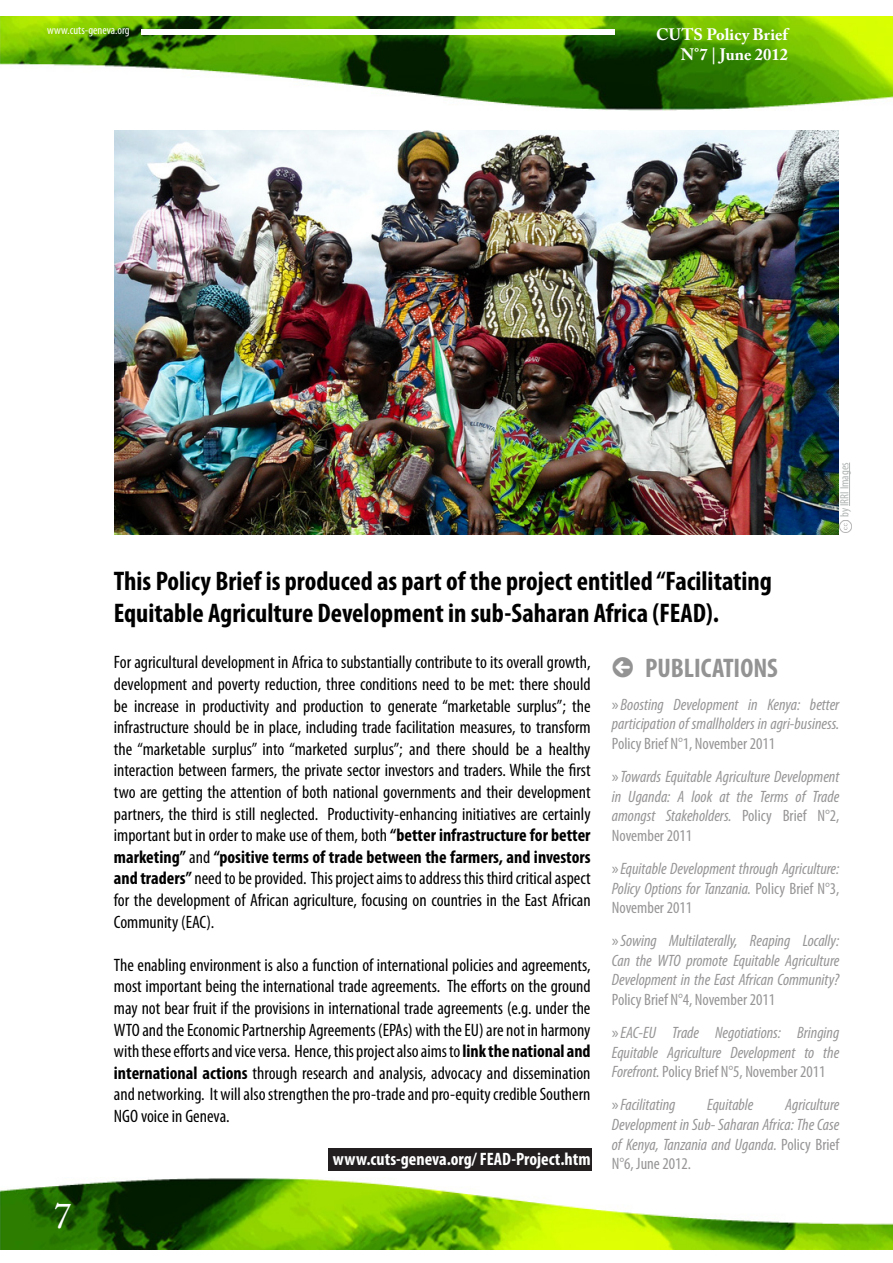
<style>
.page{position:relative;width:893px;height:1263px;background:#fff}
.page>*{position:absolute;margin:0;border:0;box-sizing:border-box;transform-origin:0 0}
.t1{font:36px "Adobe Caslon Pro";color:#fff}
.Paragraph_Style_2{font:700 condensed 27px/32.4px "Myriad Pro";color:#000}
.t2{font:700 condensed 27px "Myriad Pro";color:#949393}
.Paragraph_Style_2-2{font:condensed 18px/21.6px "Myriad Pro";color:#000;text-align:justify}
.Paragraph_Style_2-3{font:700 condensed 18px "Myriad Pro";color:#fff}
.t3{font:italic condensed 16.5px/19.8px "Myriad Pro";color:#979595;text-align:justify}
.t4{font:700 16.5px/19.8px "Adobe Caslon Pro";color:#fff;text-align:right}
.t5{font:condensed 12px "Myriad Pro";color:#fff}
.Paragraph_Style_2-4{font:condensed 12px "Myriad Pro";color:#afb4b3}
.s1{font-weight:700}
.s2{font-family:"Combi Numerals";font-stretch:normal}
.s3{font-style:normal;font-stretch:normal}
.s4{font-style:normal}
</style>
<div class="page">
<img style="left:0;top:16px;width:893px;height:94px">
<img style="left:0;top:1178px;width:893px;height:71px">
<div style="left:142px;top:29px;width:473px;height:5px;background:#fff"></div>
<div style="left:328px;top:1148px;width:264px;height:22px;background:#231f20"></div>
<img style="left:114px;top:130px;width:724px;height:405px">
<hr style="left:849px;top:463px;width:1px;height:43px;background:#afb4b3">
<svg style="left:839px;top:521px;width:12px;height:12px"></svg>
<p class="t5" style="left:47px;top:23px;width:84px">www.cuts-geneva.org</p>
<p class="t4" style="left:656px;top:24px;width:133px">CUTS Policy Brief<br>N°7 | June 2012</p>
<p class="Paragraph_Style_2" style="left:114px;top:564px;width:660px">This Policy Brief is produced as part of the project entitled “Facilitating<br>Equitable Agriculture Development in sub-Saharan Africa (FEAD).</p>
<p class="Paragraph_Style_2-4" style="left:837px;top:517px;width:56px;rotate:-90deg">by IRRI Images</p>
<h1 class="t1" style="left:54px;top:1194px;width:19px">7</h1>
<p class="Paragraph_Style_2-2" style="left:114px;top:651px;width:478px">For agricultural development in Africa to substantially contribute to its overall growth, development and poverty reduction, three conditions need to be met: there should be increase in productivity and production to generate “marketable surplus”; the infrastructure should be in place, including trade facilitation measures, to transform the “marketable surplus” into “marketed surplus”; and there should be a healthy interaction between farmers, the private sector investors and traders. While the first two are getting the attention of both national governments and their development partners, the third is still neglected. Productivity-enhancing initiatives are certainly important but in order to make use of them, both <span class="s1">“better infrastructure for better marketing”</span> and <span class="s1">“positive terms of trade between the farmers, and investors and traders”</span> need to be provided. This project aims to address this third critical aspect for the development of African agriculture, focusing on countries in the East African Community (EAC).</p>
<p class="Paragraph_Style_2-2" style="left:114px;top:954px;width:478px">The enabling environment is also a function of international policies and agreements, most important being the international trade agreements. The efforts on the ground may not bear fruit if the provisions in international trade agreements (e.g. under the WTO and the Economic Partnership Agreements (EPAs) with the EU) are not in harmony with these efforts and vice versa. Hence, this project also aims to <span class="s1">link the national and international actions</span> through research and analysis, advocacy and dissemination and networking. It will also strengthen the pro-trade and pro-equity credible Southern NGO voice in Geneva.</p>
<p class="Paragraph_Style_2-3" style="left:333px;top:1148px;width:259px">www.cuts-geneva.org/ FEAD-Project.htm</p>
<p class="t2" style="left:612px;top:651px;width:168px"><span class="s2">&lt;</span> PUBLICATIONS</p>
<p class="t3" style="left:612px;top:694px;width:229px"><span class="s3">»</span>Boosting Development in Kenya: better participation of smallholders in agri-business.<br><span class="s4">Policy Brief N°1, November 2011</span></p>
<p class="t3" style="left:612px;top:766px;width:229px"><span class="s3">»</span>Towards Equitable Agriculture Development in Uganda: A look at the Terms of Trade amongst Stakeholders. <span class="s4">Policy Brief N°2, November 2011</span></p>
<p class="t3" style="left:612px;top:858px;width:229px"><span class="s3">»</span>Equitable Development through Agriculture:<br>Policy Options for Tanzania. <span class="s4">Policy Brief N°3, November 2011</span></p>
<p class="t3" style="left:612px;top:930px;width:229px"><span class="s3">»</span>Sowing Multilaterally, Reaping Locally:<br>Can the WTO promote Equitable Agriculture Development in the East African Community?<br><span class="s4">Policy Brief N°4, November 2011</span></p>
<p class="t3" style="left:612px;top:1022px;width:229px"><span class="s3">»</span>EAC-EU Trade Negotiations: Bringing Equitable Agriculture Development to the Forefront. <span class="s4">Policy Brief N°5, November 2011</span></p>
<p class="t3" style="left:612px;top:1094px;width:65px"><span class="s3">»</span>Facilitating</p>
<p class="t3" style="left:707px;top:1094px;width:48px">Equitable</p>
<p class="t3" style="left:612px;top:1094px;width:229px;text-indent:173px">Agriculture Development in Sub- Saharan Africa: The Case of Kenya, Tanzania and Uganda. <span class="s4">Policy Brief N°6, June 2012.</span></p>
</div>
